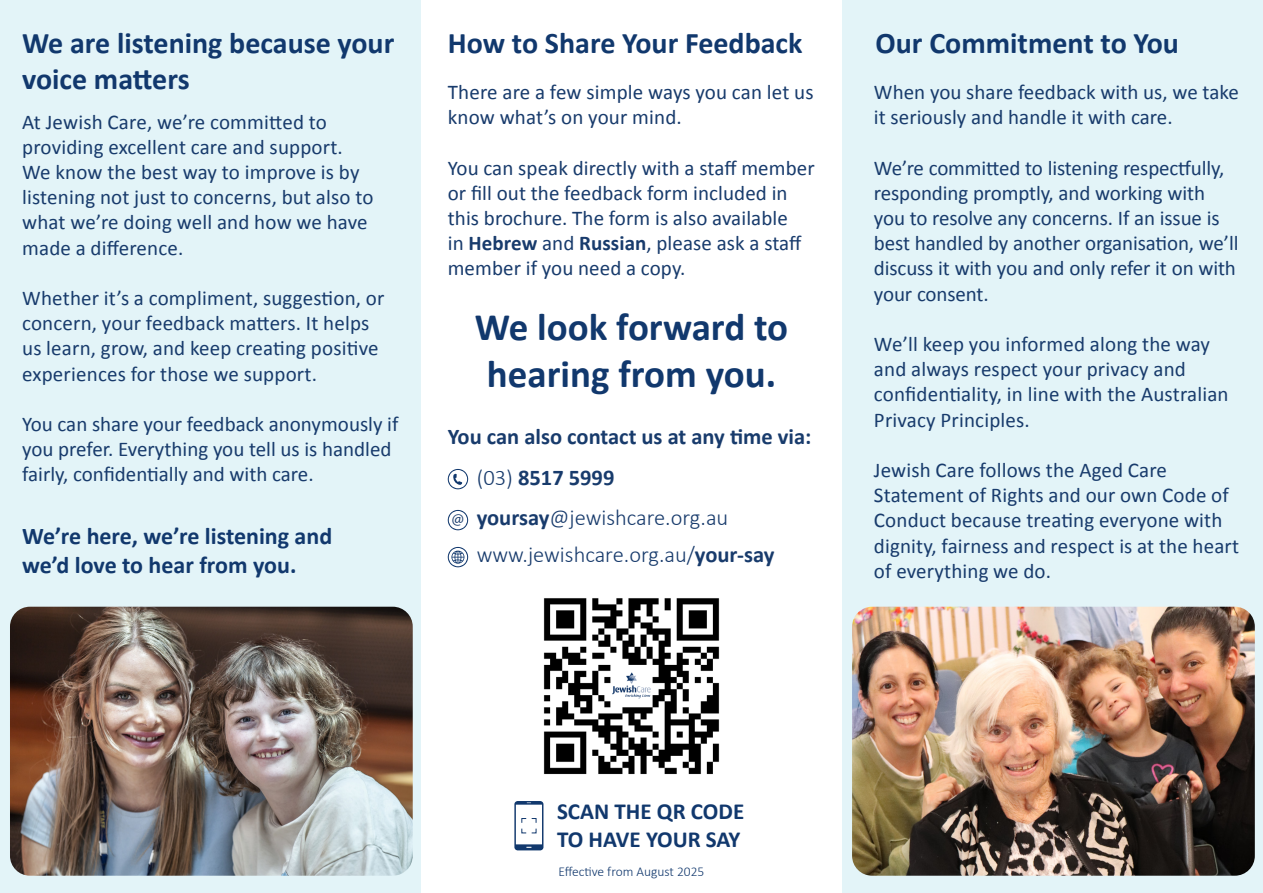
<style>
.page{position:relative;width:1263px;height:893px;background:#e3f4f8}
.page>*{position:absolute;margin:0;border:0;box-sizing:border-box;transform-origin:0 0}
.t1{font:700 39px/46.8px "Calibri";color:#11386d;text-align:center}
.t2{font:700 30px "Calibri";color:#11386d}
.t3{font:700 24px/28.8px "Calibri";color:#11386d}
.t4{font:700 23.1px/27.6px "Calibri";color:#11386d}
.t5{font:300 22.5px "Calibri";color:#183b6c}
.t6{font:700 22.5px "Calibri";color:#183b6c}
.t7{font:21px/25.2px "Calibri";letter-spacing:.005em;color:#183b6c}
.t8{font:16.5px "Myriad Pro";color:#183b6c}
.t9{font:300 13.5px "Calibri";color:#11386d}
.s1{font-weight:700}
.s2{font-weight:300}
</style>
<div class="page">
<img style="left:852px;top:607px;width:403px;height:269px">
<img style="left:10px;top:607px;width:403px;height:269px">
<div style="left:421px;top:0;width:421px;height:893px;background:#fff"></div>
<img style="left:543px;top:598px;width:177px;height:177px">
<svg style="left:514px;top:801px;width:29px;height:49px"></svg>
<svg style="left:448px;top:510px;width:20px;height:20px"></svg>
<svg style="left:448px;top:547px;width:20px;height:20px"></svg>
<svg style="left:448px;top:469px;width:20px;height:20px"></svg>
<h2 class="t2" style="left:22px;top:24px;width:374px">We are listening because your</h2>
<h2 class="t2" style="left:875px;top:24px;width:305px">Our Commitment to You</h2>
<h2 class="t2" style="left:22px;top:60px;width:169px">voice matters</h2>
<p class="t7" style="left:22px;top:109px;width:353px">At Jewish Care, we’re committed to providing excellent care and support.<br>We know the best way to improve is by listening not just to concerns, but also to what we’re doing well and how we have made a difference.</p>
<p class="t7" style="left:22px;top:285px;width:364px">Whether it’s a compliment, suggestion, or concern, your feedback matters. It helps us learn, grow, and keep creating positive experiences for those we support.</p>
<p class="t7" style="left:22px;top:411px;width:378px">You can share your feedback anonymously if you prefer. Everything you tell us is handled fairly, confidentially and with care.</p>
<h2 class="t2" style="left:448px;top:24px;width:356px">How to Share Your Feedback</h2>
<p class="t7" style="left:448px;top:79px;width:367px">There are a few simple ways you can let us know what’s on your mind.</p>
<p class="t7" style="left:448px;top:155px;width:368px">You can speak directly with a staff member or fill out the feedback form included in this brochure. The form is also available<br>in <span class="s1">Hebrew</span> and <span class="s1">Russian</span>, please ask a staff member if you need a copy.</p>
<h1 class="t1" style="left:475px;top:304px;width:315px">We look forward to hearing from you.</h1>
<p class="t7" style="left:874px;top:79px;width:366px">When you share feedback with us, we take it seriously and handle it with care.</p>
<p class="t7" style="left:874px;top:155px;width:366px">We’re committed to listening respectfully, responding promptly, and working with you to resolve any concerns. If an issue is best handled by another organisation, we’ll discuss it with you and only refer it on with your consent.</p>
<p class="t7" style="left:874px;top:331px;width:356px">We’ll keep you informed along the way and always respect your privacy and confidentiality, in line with the Australian Privacy Principles.</p>
<p class="t7" style="left:874px;top:457px;width:367px">Jewish Care follows the Aged Care Statement of Rights and our own Code of Conduct because treating everyone with dignity, fairness and respect is at the heart of everything we do.</p>
<p class="t6" style="left:448px;top:422px;width:365px">You can also contact us at any time via:</p>
<p class="t6" style="left:477px;top:463px;width:139px"><span class="s2">(03)</span> 8517 5999</p>
<p class="t5" style="left:477px;top:503px;width:253px"><span class="s1">yoursay</span>@jewishcare.org.au</p>
<p class="t8" style="left:452px;top:508px;width:14px">@</p>
<p class="t3" style="left:22px;top:522px;width:312px">We’re here, we’re listening and we’d love to hear from you.</p>
<p class="t5" style="left:477px;top:541px;width:299px">www.jewishcare.org.au/<span class="s1">your-say</span></p>
<p class="t4" style="left:557px;top:797px;width:189px">SCAN THE QR CODE<br>TO HAVE YOUR SAY</p>
<p class="t9" style="left:559px;top:863px;width:147px">Effective from August 2025</p>
</div>
